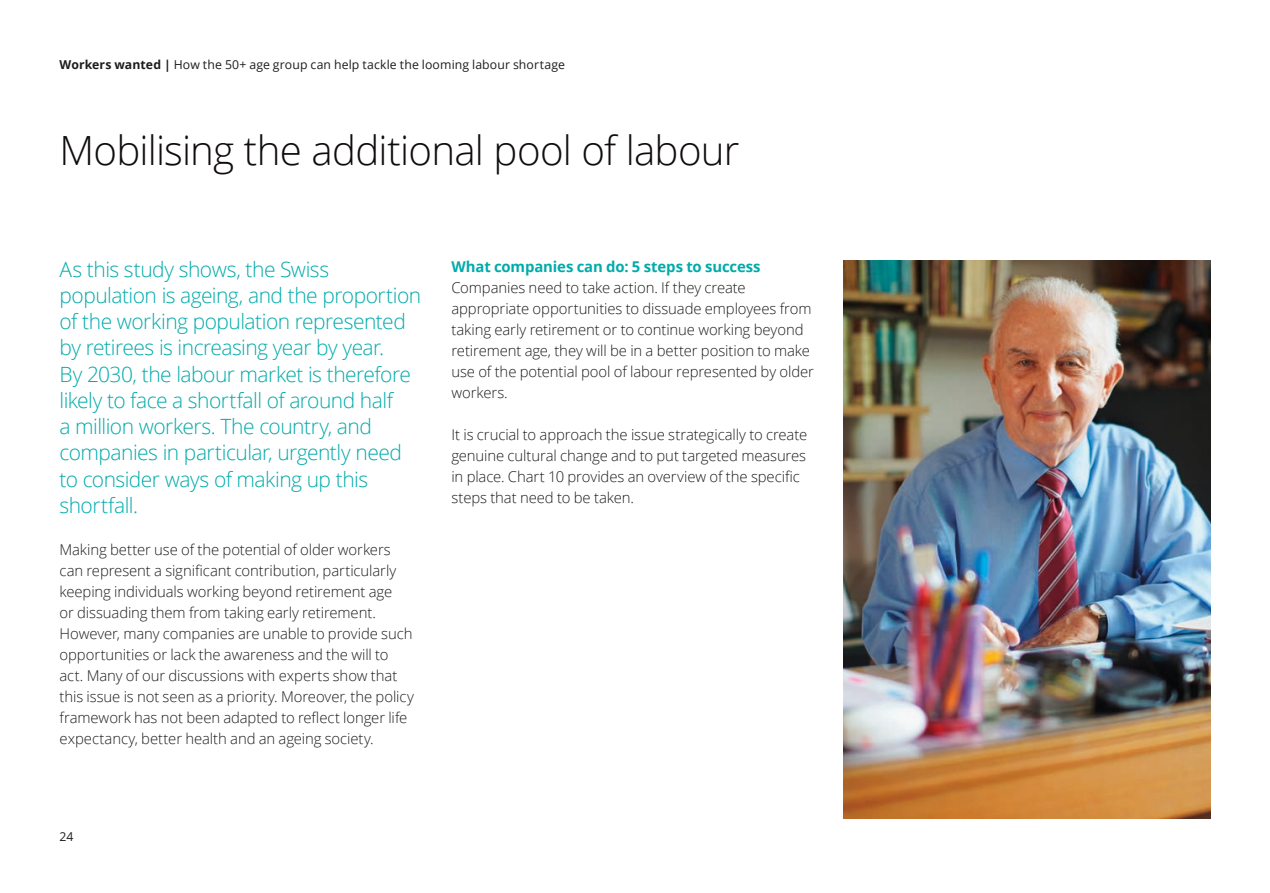
<style>
.page{position:relative;width:1270px;height:893px;background:#fff}
.page>*{position:absolute;margin:0;border:0;box-sizing:border-box;transform-origin:0 0}
.Story_heading_light{font:300 40.25px "Open Sans";letter-spacing:-.02em;color:#100c0d}
.t1{font:300 21px/26.2px "Open Sans";letter-spacing:-.025em;color:#00abaa}
.t2{font:300 14.88px/21px "Open Sans";letter-spacing:-.005em;color:#1d1d1b}
.t3{font:700 14.88px "Open Sans";letter-spacing:-.005em;color:#00abaa}
.t4{font:12.25px "Open Sans";letter-spacing:.01em;color:#1d1d1b}
.s1{font-weight:700}
</style>
<div class="page">
<img style="left:843px;top:260px;width:367px;height:559px">
<p class="t4" style="left:60px;top:56px;width:507px"><span class="s1">Workers wanted |</span> How the 50+ age group can help tackle the looming labour shortage</p>
<p class="Story_heading_light" style="left:60px;top:123px;width:681px">Mobilising the additional pool of labour</p>
<p class="t1" style="left:60px;top:255px;width:363px">As this study shows, the Swiss population is ageing, and the proportion of the working population represented by retirees is increasing year by year.<br>By 2030, the labour market is therefore likely to face a shortfall of around half<br>a million workers. The country, and companies in particular, urgently need to consider ways of making up this shortfall.</p>
<p class="t2" style="left:60px;top:538px;width:356px">Making better use of the potential of older workers can represent a significant contribution, particularly keeping individuals working beyond retirement age<br>or dissuading them from taking early retirement.<br>However, many companies are unable to provide such opportunities or lack the awareness and the will to act. Many of our discussions with experts show that this issue is not seen as a priority. Moreover, the policy framework has not been adapted to reflect longer life expectancy, better health and an ageing society.</p>
<p class="t3" style="left:451px;top:256px;width:311px">What companies can do: 5 steps to success</p>
<p class="t2" style="left:451px;top:277px;width:364px">Companies need to take action. If they create appropriate opportunities to dissuade employees from taking early retirement or to continue working beyond retirement age, they will be in a better position to make use of the potential pool of labour represented by older workers.</p>
<p class="t2" style="left:451px;top:424px;width:357px">It is crucial to approach the issue strategically to create genuine cultural change and to put targeted measures in place. Chart 10 provides an overview of the specific steps that need to be taken.</p>
<p class="t4" style="left:60px;top:828px;width:16px">24</p>
</div>
